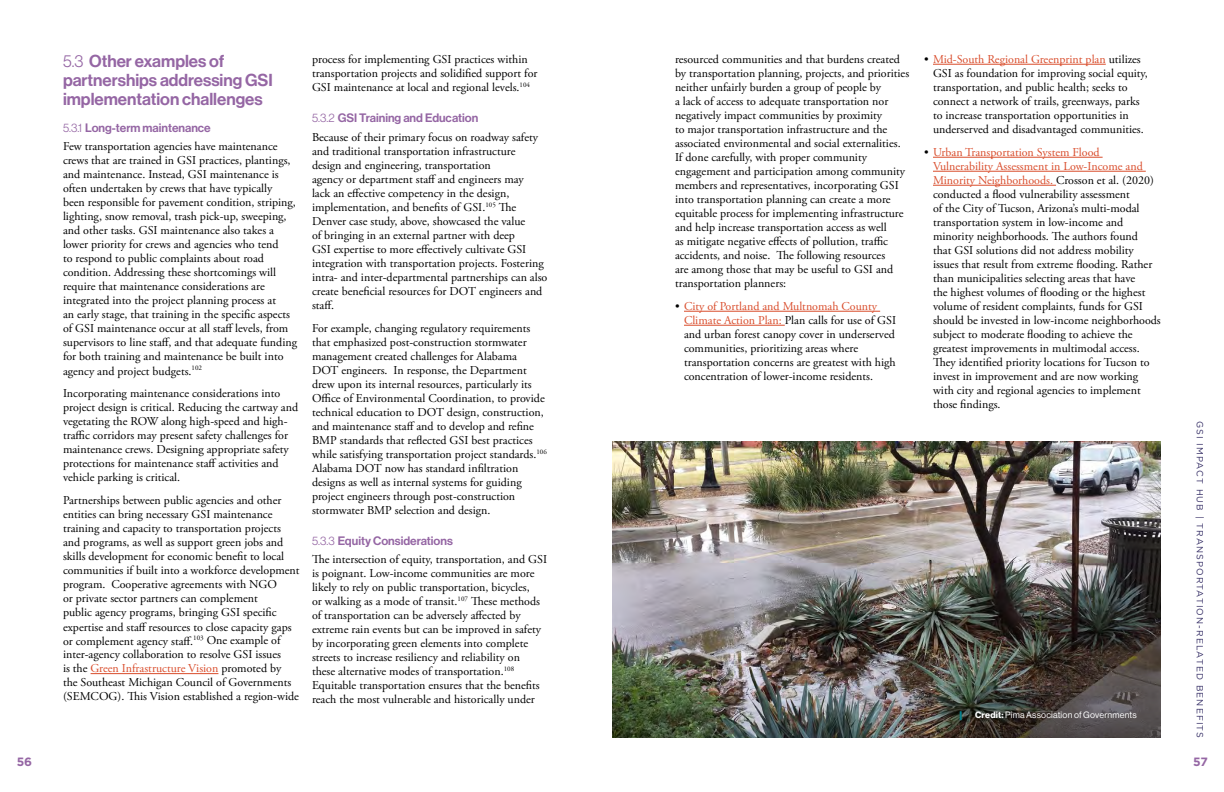
<style>
.page{position:relative;width:1224px;height:792px;background:#fff}
.page>*{position:absolute;margin:0;border:0;box-sizing:border-box;transform-origin:0 0}
.t1{font:17px/19px "N Haas Grotesk DS Pro 65 Md";color:#9566a4}
.t2{font:12px/14px "Adobe Garamond Pro";color:#000}
.t3{font:12px "N Haas Grotesk DS Pro 65 Md";color:#9566a4}
.t4{font:700 12px "Gotham";color:#9566a4}
.t5{font:9px "Gotham";letter-spacing:.12em;color:#373067}
.t6{font:9px "N Haas Grotesk DS Pro 55 Rg";letter-spacing:.02em;color:#fff}
.s1{font-family:"N Haas Grotesk DS Pro 45 Lt"}
.s2{color:#d94c2b}
.s3{font-family:"N Haas Grotesk DS Pro 75 Bd"}
</style>
<div class="page">
<hr style="left:91px;top:673px;width:127px;height:1px;background:#d94c2b">
<hr style="left:684px;top:311px;width:196px;height:1px;background:#d94c2b">
<hr style="left:684px;top:325px;width:101px;height:1px;background:#d94c2b">
<hr style="left:933px;top:64px;width:173px;height:1px;background:#d94c2b">
<hr style="left:933px;top:157px;width:170px;height:1px;background:#d94c2b">
<hr style="left:933px;top:171px;width:213px;height:1px;background:#d94c2b">
<hr style="left:933px;top:185px;width:123px;height:1px;background:#d94c2b">
<img style="left:612px;top:441px;width:549px;height:118px">
<img style="left:612px;top:559px;width:549px;height:179px">
<svg style="left:960px;top:711px;width:2px;height:9px"></svg>
<h1 class="t1" style="left:63px;top:52px;width:211px"><span class="s1">5.3</span> Other examples of partnerships addressing GSI implementation challenges</h1>
<p class="t3" style="left:63px;top:121px;width:149px"><span class="s1">5.3.1</span> Long-term maintenance</p>
<p class="t2" style="left:63px;top:140px;width:236px">Few transportation agencies have maintenance crews that are trained in GSI practices, plantings, and maintenance. Instead, GSI maintenance is often undertaken by crews that have typically been responsible for pavement condition, striping, lighting, snow removal, trash pick-up, sweeping, and other tasks. GSI maintenance also takes a lower priority for crews and agencies who tend<br>to respond to public complaints about road condition. Addressing these shortcomings will require that maintenance considerations are integrated into the project planning process at<br>an early stage, that training in the specific aspects of GSI maintenance occur at all staff levels, from supervisors to line staff, and that adequate funding for both training and maintenance be built into agency and project budgets.<sup>102</sup></p>
<p class="t2" style="left:63px;top:387px;width:237px">Incorporating maintenance considerations into project design is critical. Reducing the cartway and vegetating the ROW along high-speed and high&shy;traffic corridors may present safety challenges for maintenance crews. Designing appropriate safety protections for maintenance staff activities and vehicle parking is critical.</p>
<p class="t2" style="left:63px;top:494px;width:238px">Partnerships between public agencies and other entities can bring necessary GSI maintenance training and capacity to transportation projects and programs, as well as support green jobs and skills development for economic benefit to local communities if built into a workforce development program. Cooperative agreements with NGO<br>or private sector partners can complement<br>public agency programs, bringing GSI specific expertise and staff resources to close capacity gaps or complement agency staff.<sup>103</sup> One example of inter-agency collaboration to resolve GSI issues<br>is the <span class="s2">Green Infrastructure Vision</span> promoted by<br>the Southeast Michigan Council of Governments (SEMCOG). This Vision established a region-wide</p>
<p class="t2" style="left:312px;top:53px;width:227px">process for implementing GSI practices within transportation projects and solidified support for<br>GSI maintenance at local and regional levels.<sup>104</sup></p>
<p class="t3" style="left:312px;top:111px;width:168px"><span class="s1">5.3.2</span> GSI Training and Education</p>
<p class="t2" style="left:312px;top:130px;width:237px">Because of their primary focus on roadway safety and traditional transportation infrastructure design and engineering, transportation<br>agency or department staff and engineers may<br>lack an effective competency in the design, implementation, and benefits of GSI.<sup>105</sup> The Denver case study, above, showcased the value<br>of bringing in an external partner with deep<br>GSI expertise to more effectively cultivate GSI integration with transportation projects. Fostering intra- and inter-departmental partnerships can also create beneficial resources for DOT engineers and staff.</p>
<p class="t2" style="left:312px;top:321px;width:236px">For example, changing regulatory requirements that emphasized post-construction stormwater management created challenges for Alabama<br>DOT engineers. In response, the Department drew upon its internal resources, particularly its Office of Environmental Coordination, to provide technical education to DOT design, construction, and maintenance staff and to develop and refine BMP standards that reflected GSI best practices while satisfying transportation project standards.<sup>106<br></sup>Alabama DOT now has standard infiltration designs as well as internal systems for guiding project engineers through post-construction stormwater BMP selection and design.</p>
<p class="t3" style="left:312px;top:533px;width:142px"><span class="s1">5.3.3</span> Equity Considerations</p>
<p class="t2" style="left:312px;top:553px;width:237px">The intersection of equity, transportation, and GSI is poignant. Low-income communities are more likely to rely on public transportation, bicycles,<br>or walking as a mode of transit.<sup>107</sup> These methods of transportation can be adversely affected by extreme rain events but can be improved in safety by incorporating green elements into complete streets to increase resiliency and reliability on<br>these alternative modes of transportation.<sup>108<br></sup>Equitable transportation ensures that the benefits reach the most vulnerable and historically under</p>
<p class="t2" style="left:675px;top:53px;width:236px">resourced communities and that burdens created by transportation planning, projects, and priorities neither unfairly burden a group of people by<br>a lack of access to adequate transportation nor negatively impact communities by proximity<br>to major transportation infrastructure and the associated environmental and social externalities.<br>If done carefully, with proper community engagement and participation among community members and representatives, incorporating GSI into transportation planning can create a more equitable process for implementing infrastructure and help increase transportation access as well<br>as mitigate negative effects of pollution, traffic accidents, and noise. The following resources<br>are among those that may be useful to GSI and transportation planners:</p>
<p class="t2" style="left:684px;top:300px;width:214px;text-indent:-9px">• <span class="s2">City of Portland and Multnomah County Climate Action Plan:</span> Plan calls for use of GSI and urban forest canopy cover in underserved communities, prioritizing areas where transportation concerns are greatest with high concentration of lower-income residents.</p>
<p class="t2" style="left:933px;top:53px;width:216px;text-indent:-9px">• <span class="s2">Mid-South Regional Greenprint plan</span> utilizes GSI as foundation for improving social equity, transportation, and public health; seeks to connect a network of trails, greenways, parks to increase transportation opportunities in underserved and disadvantaged communities.</p>
<p class="t2" style="left:933px;top:146px;width:229px;text-indent:-9px">• <span class="s2">Urban Transportation System Flood Vulnerability Assessment in Low-Income and Minority Neighborhoods.</span> Crosson et al. (2020) conducted a flood vulnerability assessment<br>of the City of Tucson, Arizona’s multi-modal transportation system in low-income and minority neighborhoods. The authors found<br>that GSI solutions did not address mobility issues that result from extreme flooding. Rather than municipalities selecting areas that have<br>the highest volumes of flooding or the highest volume of resident complaints, funds for GSI should be invested in low-income neighborhoods subject to moderate flooding to achieve the greatest improvements in multimodal access.<br>They identified priority locations for Tucson to invest in improvement and are now working with city and regional agencies to implement those findings.</p>
<p class="t6" style="left:975px;top:710px;width:163px"><span class="s3">Credit:</span> Pima Association of Governments</p>
<p class="t5" style="left:1206px;top:421px;width:319px;rotate:90deg">GSI IMPACT HUB | TRANSPORTATION-RELATED BENEFITS</p>
<p class="t4" style="left:17px;top:753px;width:17px">56</p>
<p class="t4" style="left:1193px;top:753px;width:16px">57</p>
</div>
